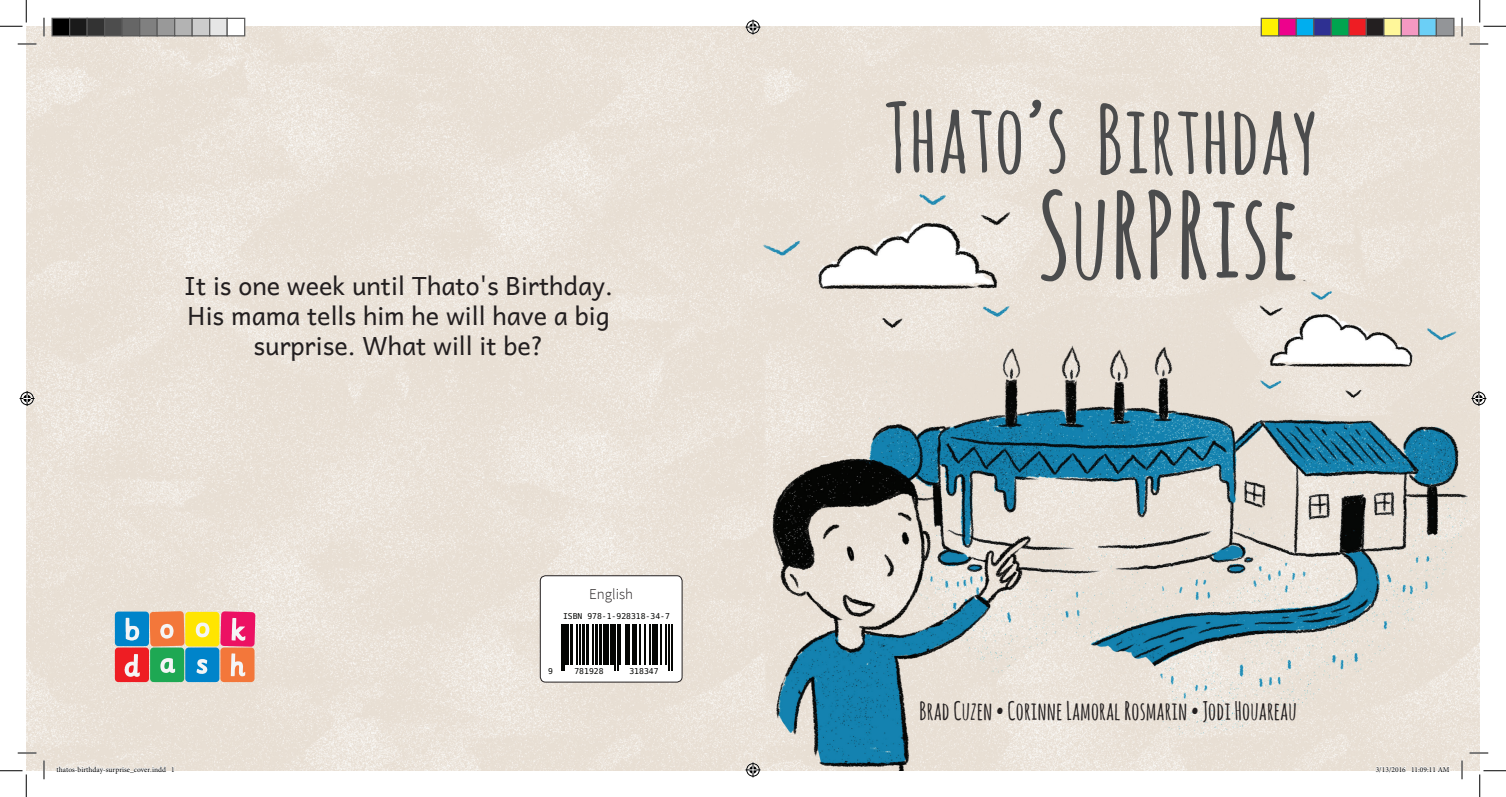
<style>
.page{position:relative;width:1506px;height:797px;background:#fff}
.page>*{position:absolute;margin:0;border:0;box-sizing:border-box;transform-origin:0 0}
.t1{font:700 116.62px "Amatic SC";color:#4b4c4d}
.t2{font:700 94.75px "Amatic SC";color:#4b4c4d}
.t3{font:25px/30px "Andika";color:#231f20;text-align:center}
.t4{font:700 25px "Amatic SC";color:#231f20}
.t5{font:300 15px "Source Sans Pro";color:#231f20}
.t6{font:8px "DejaVu Sans Mono";color:#040503}
.t7{font:7.5px "Minion Pro";color:#000}
</style>
<div class="page">
<img style="left:26px;top:26px;width:1453px;height:744px">
<div style="left:185px;top:612px;width:34px;height:34px;background:#ffe501;border-radius:3px"></div>
<div style="left:115px;top:647px;width:34px;height:35px;background:#ee1d23;border-radius:3px"></div>
<div style="left:150px;top:647px;width:34px;height:35px;background:#1ea853;border-radius:3px"></div>
<div style="left:185px;top:647px;width:34px;height:35px;background:#0084ca;border-radius:3px"></div>
<div style="left:115px;top:611px;width:34px;height:35px;background:#0084ca;border-radius:3px"></div>
<div style="left:220px;top:647px;width:34px;height:35px;background:#f3773a;border-radius:3px"></div>
<svg style="left:126px;top:617px;width:13px;height:23px"></svg>
<svg style="left:150px;top:611px;width:34px;height:35px"></svg>
<svg style="left:196px;top:622px;width:13px;height:16px"></svg>
<svg style="left:220px;top:611px;width:35px;height:35px"></svg>
<svg style="left:124px;top:654px;width:16px;height:23px"></svg>
<svg style="left:160px;top:658px;width:16px;height:15px"></svg>
<svg style="left:196px;top:659px;width:11px;height:15px"></svg>
<svg style="left:231px;top:653px;width:14px;height:23px"></svg>
<div style="left:540px;top:575px;width:142px;height:107px;background:#fff;border-radius:5px"></div>
<svg style="left:561px;top:624px;width:112px;height:47px"></svg>
<hr style="left:561px;top:624px;width:1px;height:46px;background:#040503">
<hr style="left:563px;top:624px;width:1px;height:46px;background:#040503">
<hr style="left:565px;top:624px;width:4px;height:40px;background:#040503">
<hr style="left:570px;top:624px;width:2px;height:40px;background:#040503">
<hr style="left:576px;top:624px;width:1px;height:40px;background:#040503">
<hr style="left:579px;top:624px;width:2px;height:40px;background:#040503">
<hr style="left:582px;top:624px;width:2px;height:40px;background:#040503">
<hr style="left:586px;top:624px;width:3px;height:40px;background:#040503">
<hr style="left:592px;top:624px;width:1px;height:40px;background:#040503">
<hr style="left:595px;top:624px;width:2px;height:40px;background:#040503">
<hr style="left:599px;top:624px;width:3px;height:40px;background:#040503">
<hr style="left:603px;top:624px;width:2px;height:40px;background:#040503">
<hr style="left:606px;top:624px;width:3px;height:40px;background:#040503">
<hr style="left:610px;top:624px;width:3px;height:40px;background:#040503">
<hr style="left:614px;top:624px;width:2px;height:46px;background:#040503">
<hr style="left:617px;top:624px;width:1px;height:46px;background:#040503">
<hr style="left:619px;top:624px;width:1px;height:40px;background:#040503">
<hr style="left:625px;top:624px;width:1px;height:40px;background:#040503">
<hr style="left:627px;top:624px;width:3px;height:40px;background:#040503">
<hr style="left:632px;top:624px;width:2px;height:40px;background:#040503">
<hr style="left:636px;top:624px;width:1px;height:40px;background:#040503">
<hr style="left:639px;top:624px;width:1px;height:40px;background:#040503">
<hr style="left:644px;top:624px;width:1px;height:40px;background:#040503">
<hr style="left:650px;top:624px;width:1px;height:40px;background:#040503">
<hr style="left:652px;top:624px;width:1px;height:40px;background:#040503">
<hr style="left:654px;top:624px;width:4px;height:40px;background:#040503">
<hr style="left:660px;top:624px;width:1px;height:40px;background:#040503">
<hr style="left:665px;top:624px;width:1px;height:40px;background:#040503">
<hr style="left:668px;top:624px;width:1px;height:46px;background:#040503">
<hr style="left:671px;top:624px;width:1px;height:46px;background:#040503">
<div style="left:540px;top:575px;width:142px;height:107px;border:1px solid #231f20;border-radius:5px"></div>
<svg style="left:18px;top:43px;width:18px;height:2px"></svg>
<svg style="left:1469px;top:43px;width:19px;height:2px"></svg>
<svg style="left:18px;top:752px;width:18px;height:1px"></svg>
<svg style="left:1469px;top:752px;width:19px;height:1px"></svg>
<svg style="left:43px;top:18px;width:2px;height:18px"></svg>
<svg style="left:43px;top:760px;width:2px;height:19px"></svg>
<svg style="left:1461px;top:18px;width:1px;height:18px"></svg>
<svg style="left:1461px;top:760px;width:1px;height:19px"></svg>
<svg style="left:0;top:0;width:27px;height:27px"></svg>
<svg style="left:0;top:770px;width:27px;height:27px"></svg>
<svg style="left:1479px;top:0;width:26px;height:27px"></svg>
<svg style="left:1479px;top:770px;width:26px;height:27px"></svg>
<svg style="left:745px;top:20px;width:15px;height:15px"></svg>
<svg style="left:745px;top:762px;width:15px;height:15px"></svg>
<svg style="left:20px;top:391px;width:15px;height:15px"></svg>
<svg style="left:1471px;top:391px;width:15px;height:15px"></svg>
<div style="left:52px;top:18px;width:18px;height:18px;background:#000"></div>
<div style="left:51px;top:18px;width:19px;height:18px;border:1px solid #595959"></div>
<div style="left:70px;top:18px;width:17px;height:18px;background:#1a1a1a"></div>
<div style="left:69px;top:18px;width:19px;height:18px;border:1px solid #595959"></div>
<div style="left:87px;top:18px;width:18px;height:18px;background:#333"></div>
<div style="left:86px;top:18px;width:19px;height:18px;border:1px solid #595959"></div>
<div style="left:105px;top:18px;width:17px;height:18px;background:#4d4d4d"></div>
<div style="left:104px;top:18px;width:19px;height:18px;border:1px solid #595959"></div>
<div style="left:122px;top:18px;width:18px;height:18px;background:#666"></div>
<div style="left:121px;top:18px;width:19px;height:18px;border:1px solid #595959"></div>
<div style="left:140px;top:18px;width:17px;height:18px;background:#808080"></div>
<div style="left:139px;top:18px;width:19px;height:18px;border:1px solid #595959"></div>
<div style="left:157px;top:18px;width:18px;height:18px;background:#999"></div>
<div style="left:156px;top:18px;width:19px;height:18px;border:1px solid #595959"></div>
<div style="left:175px;top:18px;width:17px;height:18px;background:#b3b3b3"></div>
<div style="left:174px;top:18px;width:19px;height:18px;border:1px solid #595959"></div>
<div style="left:192px;top:18px;width:18px;height:18px;background:#ccc"></div>
<div style="left:191px;top:18px;width:19px;height:18px;border:1px solid #595959"></div>
<div style="left:210px;top:18px;width:17px;height:18px;background:#e6e6e6"></div>
<div style="left:209px;top:18px;width:19px;height:18px;border:1px solid #595959"></div>
<div style="left:227px;top:18px;width:18px;height:18px;background:#fff"></div>
<div style="left:226px;top:18px;width:19px;height:18px;border:1px solid #595959"></div>
<div style="left:1261px;top:18px;width:17px;height:18px;background:#fff101"></div>
<div style="left:1260px;top:18px;width:19px;height:18px;border:1px solid #595959"></div>
<div style="left:1278px;top:18px;width:18px;height:18px;background:#ed028c"></div>
<div style="left:1278px;top:18px;width:18px;height:18px;border:1px solid #595959"></div>
<div style="left:1296px;top:18px;width:17px;height:18px;background:#00aeef"></div>
<div style="left:1295px;top:18px;width:19px;height:18px;border:1px solid #595959"></div>
<div style="left:1313px;top:18px;width:18px;height:18px;background:#2e3092"></div>
<div style="left:1313px;top:18px;width:18px;height:18px;border:1px solid #595959"></div>
<div style="left:1331px;top:18px;width:17px;height:18px;background:#00a54f"></div>
<div style="left:1330px;top:18px;width:19px;height:18px;border:1px solid #595959"></div>
<div style="left:1348px;top:18px;width:18px;height:18px;background:#ee1d23"></div>
<div style="left:1348px;top:18px;width:18px;height:18px;border:1px solid #595959"></div>
<div style="left:1366px;top:18px;width:17px;height:18px;background:#231f20"></div>
<div style="left:1365px;top:18px;width:19px;height:18px;border:1px solid #595959"></div>
<div style="left:1383px;top:18px;width:18px;height:18px;background:#fff79a"></div>
<div style="left:1383px;top:18px;width:18px;height:18px;border:1px solid #595959"></div>
<div style="left:1401px;top:18px;width:17px;height:18px;background:#f499c2"></div>
<div style="left:1400px;top:18px;width:19px;height:18px;border:1px solid #595959"></div>
<div style="left:1418px;top:18px;width:18px;height:18px;background:#6bcff6"></div>
<div style="left:1418px;top:18px;width:18px;height:18px;border:1px solid #595959"></div>
<div style="left:1436px;top:18px;width:17px;height:18px;background:#939598"></div>
<div style="left:1435px;top:18px;width:19px;height:18px;border:1px solid #595959"></div>
<svg style="left:56px;top:765px;width:118px;height:6px"></svg>
<svg style="left:1375px;top:766px;width:30px;height:5px"></svg>
<svg style="left:1411px;top:731px;width:38px;height:40px;background:#ebe4da"></svg>
<p class="t3" style="left:184px;top:271px;width:430px">It is one week until Thato's Birthday.<br>His mama tells him he will have a big surprise. What will it be?</p>
<p class="t5" style="left:589px;top:585px;width:45px">English</p>
<p class="t6" style="left:563px;top:611px;width:108px">ISBN 978-1-928318-34-7</p>
<p class="t6" style="left:548px;top:665px;width:6px">9</p>
<p class="t6" style="left:574px;top:665px;width:31px">781928</p>
<p class="t6" style="left:629px;top:665px;width:31px">318347</p>
<h2 class="t2" style="left:883px;top:71px;width:436px">Thato’s Birthday</h2>
<h1 class="t1" style="left:1037px;top:152px;width:263px">SuRPRise</h1>
<p class="t4" style="left:919px;top:693px;width:379px">Brad Cuzen • Corinne Lamoral Rosmarin • Jodi Houareau</p>
<p class="t7" style="left:56px;top:764px;width:120px">thatos-birthday-surprise_cover.indd 1</p>
<p class="t7" style="left:1375px;top:764px;width:75px">3/13/2016 11:09:11 AM</p>
</div>
